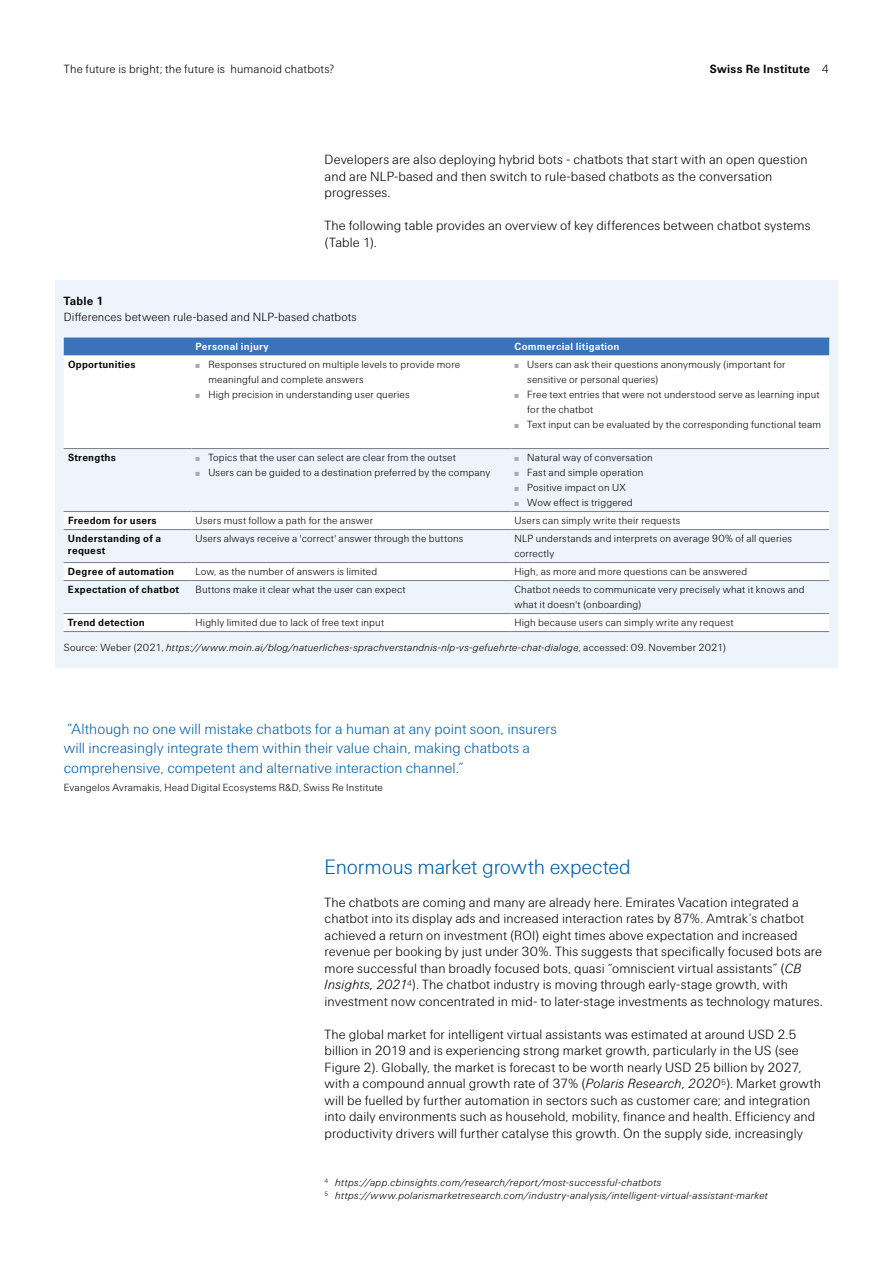
<style>
.page{position:relative;width:893px;height:1263px;background:#fff}
.page>*{position:absolute;margin:0;border:0;box-sizing:border-box;transform-origin:0 0}
.t1{font:300 21px "Swiss Re Sans OT";letter-spacing:-.005em;color:#005fae}
.t2{font:300 15px/19.5px "Swiss Re Sans OT";color:#005fae}
.t3{font:300 13.5px/16.5px "Swiss Re Sans OT";letter-spacing:.005em;color:#000}
.t4{font:300 12px "Swiss Re Sans OT";letter-spacing:.01em;color:#000}
.t5{font:700 12px "Swiss Re Sans OT";letter-spacing:.02em;color:#000}
.t6{font:300 10.5px/15px "Swiss Re Sans OT";letter-spacing:.015em;color:#000}
.t7{font:italic 300 10.5px/13.5px "Swiss Re Sans OT";letter-spacing:.015em;color:#000}
.t8{font:700 10.5px/12.8px "Swiss Re Sans OT";letter-spacing:.025em;color:#000}
.t9{font:700 10.5px "Swiss Re Sans OT";letter-spacing:.02em;color:#fff}
.s1{font-weight:300}
.s2{color:#a2abad}
.s3{font-style:normal}
.s4{font-style:italic}
</style>
<div class="page">
<div style="left:55px;top:280px;width:783px;height:388px;background:#edf4fb"></div>
<div style="left:64px;top:338px;width:765px;height:18px;background:#3b73ba"></div>
<svg style="left:64px;top:356px;width:765px;height:275px;fill:#fff"></svg>
<hr style="left:64px;top:448px;width:127px;height:1px;background:#7c7d88">
<hr style="left:191px;top:448px;width:319px;height:1px;background:#7c7d88">
<hr style="left:510px;top:448px;width:319px;height:1px;background:#7c7d88">
<hr style="left:64px;top:511px;width:127px;height:1px;background:#7c7d88">
<hr style="left:191px;top:511px;width:319px;height:1px;background:#7c7d88">
<hr style="left:510px;top:511px;width:319px;height:1px;background:#7c7d88">
<hr style="left:64px;top:529px;width:127px;height:1px;background:#7c7d88">
<hr style="left:191px;top:529px;width:319px;height:1px;background:#7c7d88">
<hr style="left:510px;top:529px;width:319px;height:1px;background:#7c7d88">
<hr style="left:64px;top:562px;width:127px;height:1px;background:#7c7d88">
<hr style="left:191px;top:562px;width:319px;height:1px;background:#7c7d88">
<hr style="left:510px;top:562px;width:319px;height:1px;background:#7c7d88">
<hr style="left:64px;top:580px;width:127px;height:1px;background:#7c7d88">
<hr style="left:191px;top:580px;width:319px;height:1px;background:#7c7d88">
<hr style="left:510px;top:580px;width:319px;height:1px;background:#7c7d88">
<hr style="left:64px;top:613px;width:127px;height:1px;background:#7c7d88">
<hr style="left:191px;top:613px;width:319px;height:1px;background:#7c7d88">
<hr style="left:510px;top:613px;width:319px;height:1px;background:#7c7d88">
<hr style="left:64px;top:631px;width:127px;height:1px;background:#7c7d88">
<hr style="left:191px;top:631px;width:319px;height:1px;background:#7c7d88">
<hr style="left:510px;top:631px;width:319px;height:1px;background:#7c7d88">
<p class="t4" style="left:64px;top:62px;width:272px">The future is bright; the future is humanoid chatbots?</p>
<p class="t5" style="left:710px;top:62px;width:121px">Swiss Re Institute <span class="s1">4</span></p>
<p class="t3" style="left:325px;top:152px;width:485px">Developers are also deploying hybrid bots - chatbots that start with an open question and are NLP-based and then switch to rule-based chatbots as the conversation progresses.</p>
<p class="t3" style="left:325px;top:218px;width:488px">The following table provides an overview of key differences between chatbot systems (Table 1).</p>
<p class="t5" style="left:64px;top:293px;width:41px">Table 1</p>
<p class="t4" style="left:64px;top:310px;width:295px">Differences between rule-based and NLP-based chatbots</p>
<p class="t9" style="left:196px;top:340px;width:75px">Personal injury</p>
<p class="t9" style="left:514px;top:340px;width:107px">Commercial litigation</p>
<p class="t8" style="left:68px;top:358px;width:69px">Opportunities</p>
<p class="t6" style="left:196px;top:357px;width:266px"><span class="s2">̤</span> Responses structured on multiple levels to provide more</p>
<p class="t6" style="left:208px;top:372px;width:157px">meaningful and complete answers</p>
<p class="t6" style="left:196px;top:387px;width:216px"><span class="s2">̤</span> High precision in understanding user queries</p>
<p class="t6" style="left:514px;top:357px;width:272px"><span class="s2">̤</span> Users can ask their questions anonymously (important for</p>
<p class="t6" style="left:527px;top:372px;width:133px">sensitive or personal queries)</p>
<p class="t6" style="left:514px;top:387px;width:307px"><span class="s2">̤</span> Free text entries that were not understood serve as learning input</p>
<p class="t6" style="left:527px;top:402px;width:68px">for the chatbot</p>
<p class="t6" style="left:514px;top:417px;width:308px"><span class="s2">̤</span> Text input can be evaluated by the corresponding functional team</p>
<p class="t8" style="left:68px;top:451px;width:49px">Strengths</p>
<p class="t6" style="left:196px;top:450px;width:296px"><span class="s2">̤</span> Topics that the user can select are clear from the outset<br><span class="s2">̤</span> Users can be guided to a destination preferred by the company</p>
<p class="t6" style="left:514px;top:450px;width:140px"><span class="s2">̤</span> Natural way of conversation <span class="s2">̤</span> Fast and simple operation<br><span class="s2">̤</span> Positive impact on UX<br><span class="s2">̤</span> Wow effect is triggered</p>
<p class="t8" style="left:68px;top:514px;width:90px">Freedom for users</p>
<p class="t6" style="left:196px;top:513px;width:179px">Users must follow a path for the answer</p>
<p class="t6" style="left:514px;top:513px;width:167px">Users can simply write their requests</p>
<p class="t8" style="left:68px;top:532px;width:95px">Understanding of a request</p>
<p class="t6" style="left:196px;top:531px;width:269px">Users always receive a 'correct' answer through the buttons</p>
<p class="t6" style="left:514px;top:531px;width:279px">NLP understands and interprets on average 90% of all queries correctly</p>
<p class="t8" style="left:68px;top:565px;width:108px">Degree of automation</p>
<p class="t6" style="left:196px;top:564px;width:183px">Low, as the number of answers is limited</p>
<p class="t6" style="left:514px;top:564px;width:234px">High, as more and more questions can be answered</p>
<p class="t8" style="left:68px;top:583px;width:113px">Expectation of chatbot</p>
<p class="t6" style="left:196px;top:582px;width:212px">Buttons make it clear what the user can expect</p>
<p class="t6" style="left:514px;top:582px;width:292px">Chatbot needs to communicate very precisely what it knows and what it doesn't (onboarding)</p>
<p class="t8" style="left:68px;top:616px;width:78px">Trend detection</p>
<p class="t6" style="left:196px;top:615px;width:190px">Highly limited due to lack of free text input</p>
<p class="t6" style="left:514px;top:615px;width:221px">High because users can simply write any request</p>
<p class="t7" style="left:64px;top:641px;width:664px"><span class="s3">Source: Weber (2021,</span> https://www.moin.ai/blog/natuerliches-sprachverstandnis-nlp-vs-gefuehrte-chat-dialoge<span class="s3">, accessed: 09. November 2021)</span></p>
<p class="t2" style="left:64px;top:719px;width:495px">“Although no one will mistake chatbots for a human at any point soon, insurers will increasingly integrate them within their value chain, making chatbots a comprehensive, competent and alternative interaction channel.”</p>
<p class="t6" style="left:64px;top:780px;width:321px">Evangelos Avramakis, Head Digital Ecosystems R&amp;D, Swiss Re Institute</p>
<h1 class="t1" style="left:325px;top:855px;width:308px">Enormous market growth expected</h1>
<p class="t3" style="left:325px;top:894px;width:500px">The chatbots are coming and many are already here. Emirates Vacation integrated a chatbot into its display ads and increased interaction rates by 87%. Amtrak’s chatbot achieved a return on investment (ROI) eight times above expectation and increased revenue per booking by just under 30%. This suggests that specifically focused bots are more successful than broadly focused bots, quasi “omniscient virtual assistants” (<span class="s4">CB Insights, 2021</span><sup>4</sup>). The chatbot industry is moving through early-stage growth, with investment now concentrated in mid- to later-stage investments as technology matures.</p>
<p class="t3" style="left:325px;top:1026px;width:498px">The global market for intelligent virtual assistants was estimated at around USD 2.5 billion in 2019 and is experiencing strong market growth, particularly in the US (see Figure 2). Globally, the market is forecast to be worth nearly USD 25 billion by 2027, with a compound annual growth rate of 37% (<span class="s4">Polaris Research, 2020</span><sup>5</sup>). Market growth will be fuelled by further automation in sectors such as customer care; and integration into daily environments such as household, mobility, finance and health. Efficiency and productivity drivers will further catalyse this growth. On the supply side, increasingly</p>
<p class="t7" style="left:325px;top:1175px;width:445px"><sup>4</sup> https://app.cbinsights.com/research/report/most-successful-chatbots<br><sup>5</sup> https://www.polarismarketresearch.com/industry-analysis/intelligent-virtual-assistant-market</p>
</div>
